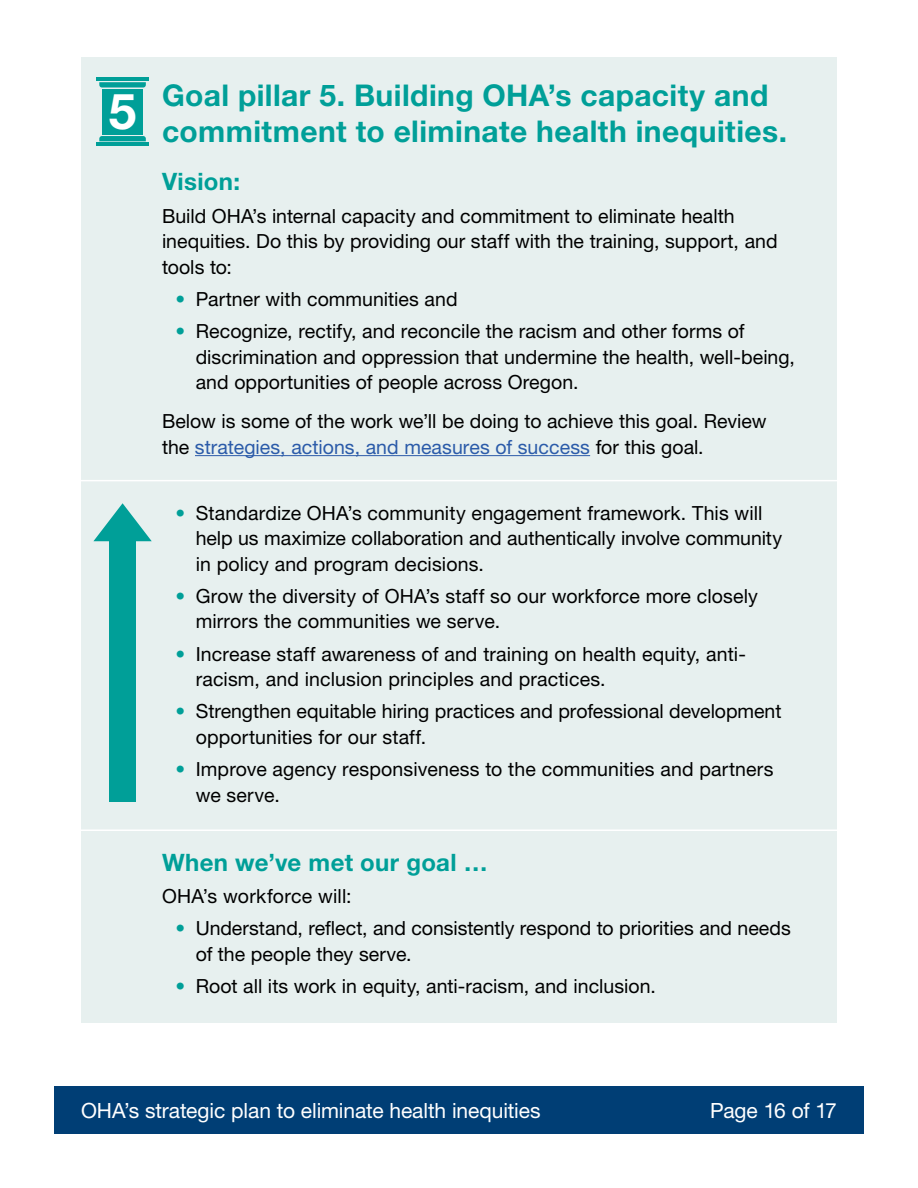
<style>
.page{position:relative;width:918px;height:1188px;background:#fff}
.page>*{position:absolute;margin:0;border:0;box-sizing:border-box;transform-origin:0 0}
.t1{font:700 49.65px "Helvetica Neue LT Std";color:#fff}
.h3pillar{font:700 30px/36px "Helvetica Neue LT Std";letter-spacing:.015em;color:#009f98}
.h4pillar{font:700 24px "Helvetica Neue LT Std";letter-spacing:.015em;color:#009f98}
.t2{font:21px "Helvetica Neue LT Std";letter-spacing:-.005em;color:#fff}
.bodypillar{font:19.5px/25.5px "Helvetica Neue LT Std";color:#000}
.s1{color:#009f98}
.s2{color:#2b5ba9}
</style>
<div class="page">
<div style="left:54px;top:1086px;width:810px;height:48px;background:#003e75"></div>
<div style="left:81px;top:57px;width:756px;height:966px;background:#e7f0ef"></div>
<hr style="left:36px;top:480px;width:846px;height:1px;background:#fff">
<hr style="left:36px;top:830px;width:846px;height:1px;background:#fff">
<hr style="left:195px;top:455px;width:395px;height:1px;background:#2b5ba9">
<div style="left:109px;top:540px;width:27px;height:262px;background:#009f98"></div>
<svg style="left:93px;top:503px;width:59px;height:38px"></svg>
<svg style="left:99px;top:82px;width:47px;height:6px"></svg>
<hr style="left:96px;top:78px;width:53px;height:3px;background:#009f98">
<hr style="left:96px;top:143px;width:53px;height:3px;background:#009f98">
<svg style="left:99px;top:136px;width:47px;height:5px"></svg>
<div style="left:103px;top:89px;width:40px;height:46px;background:#009f98"></div>
<h1 class="t1" style="left:109px;top:81px;width:29px">5</h1>
<h3 class="h3pillar" style="left:162px;top:76px;width:627px">Goal pillar 5. Building OHA’s capacity and commitment to eliminate health inequities.</h3>
<h4 class="h4pillar" style="left:162px;top:167px;width:80px">Vision:</h4>
<p class="bodypillar" style="left:162px;top:203px;width:617px">Build OHA’s internal capacity and commitment to eliminate health inequities. Do this by providing our staff with the training, support, and tools to:</p>
<p class="bodypillar" style="left:176px;top:286px;width:284px"><span class="s1">•</span> Partner with communities and</p>
<p class="bodypillar" style="left:196px;top:318px;width:601px;text-indent:-20px"><span class="s1">•</span> Recognize, rectify, and reconcile the racism and other forms of discrimination and oppression that undermine the health, well-being, and opportunities of people across Oregon.</p>
<p class="bodypillar" style="left:162px;top:408px;width:606px">Below is some of the work we’ll be doing to achieve this goal. Review the <span class="s2">strategies, actions, and measures of success</span> for this goal.</p>
<p class="bodypillar" style="left:196px;top:500px;width:588px;text-indent:-20px"><span class="s1">•</span> Standardize OHA’s community engagement framework. This will help us maximize collaboration and authentically involve community in policy and program decisions.</p>
<p class="bodypillar" style="left:196px;top:583px;width:564px;text-indent:-20px"><span class="s1">•</span> Grow the diversity of OHA’s staff so our workforce more closely mirrors the communities we serve.</p>
<p class="bodypillar" style="left:196px;top:641px;width:552px;text-indent:-20px"><span class="s1">•</span> Increase staff awareness of and training on health equity, anti&shy;racism, and inclusion principles and practices.</p>
<p class="bodypillar" style="left:196px;top:698px;width:587px;text-indent:-20px"><span class="s1">•</span> Strengthen equitable hiring practices and professional development opportunities for our staff.</p>
<p class="bodypillar" style="left:196px;top:756px;width:579px;text-indent:-20px"><span class="s1">•</span> Improve agency responsiveness to the communities and partners we serve.</p>
<h4 class="h4pillar" style="left:162px;top:847px;width:327px">When we’ve met our goal …</h4>
<p class="bodypillar" style="left:162px;top:883px;width:191px">OHA’s workforce will:</p>
<p class="bodypillar" style="left:196px;top:915px;width:597px;text-indent:-20px"><span class="s1">•</span> Understand, reflect, and consistently respond to priorities and needs of the people they serve.</p>
<p class="bodypillar" style="left:176px;top:973px;width:482px"><span class="s1">•</span> Root all its work in equity, anti-racism, and inclusion.</p>
<p class="t2" style="left:81px;top:1098px;width:461px">OHA’s strategic plan to eliminate health inequities</p>
<p class="t2" style="left:710px;top:1098px;width:128px">Page 16 of 17</p>
</div>
